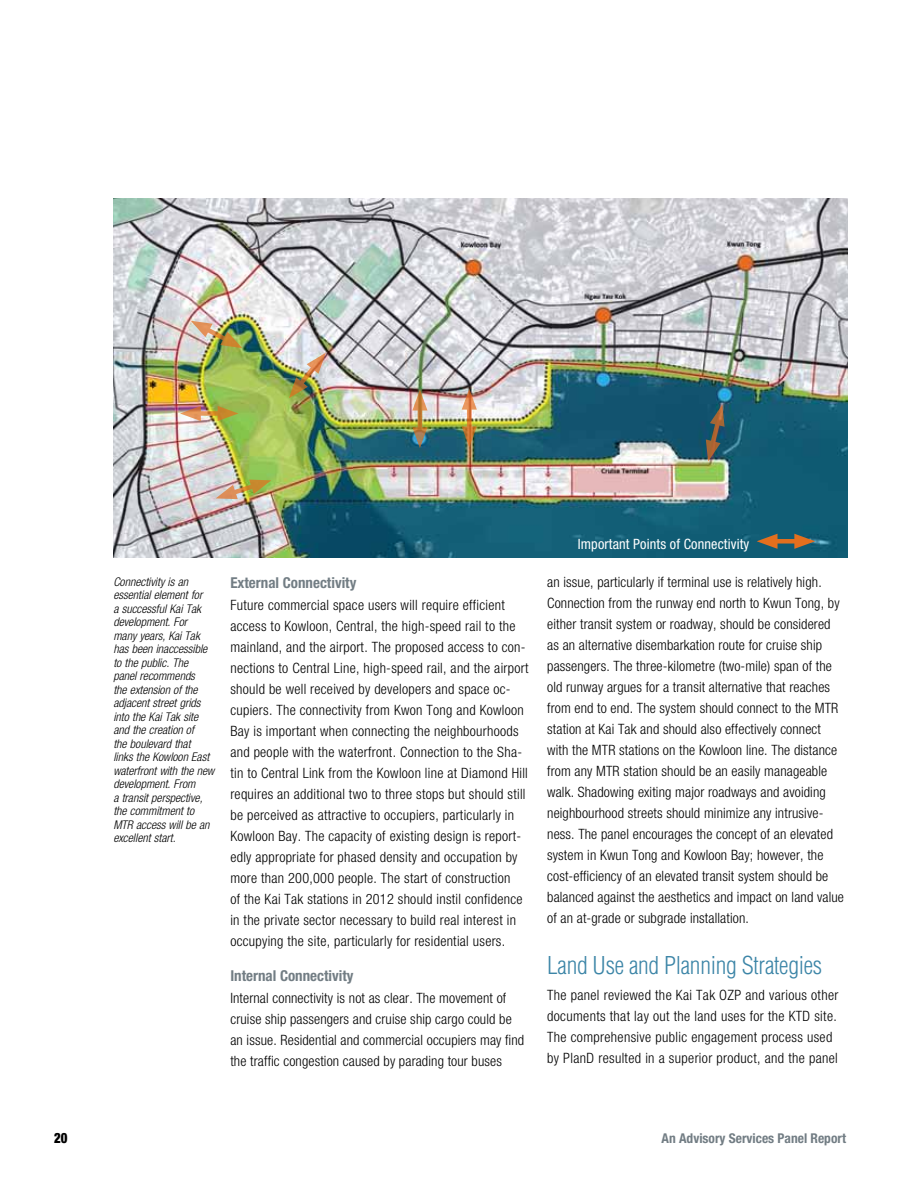
<style>
.page{position:relative;width:918px;height:1188px;background:#fff}
.page>*{position:absolute;margin:0;border:0;box-sizing:border-box;transform-origin:0 0}
.t1{font:300 condensed 24px "Helvetica LT Std";letter-spacing:-.01em;color:#3c85a7}
.t2{font:700 condensed 15px "Helvetica Neue";color:#727d84}
.t3{font:300 condensed 14.25px/21px "Helvetica Neue";letter-spacing:.02em;color:#000}
.t4{font:condensed 14.25px "Helvetica Neue";letter-spacing:.01em;color:#fff}
.t5{font:900 condensed 14.25px "Helvetica Neue";color:#000;scale:.9 1}
.t6{font:700 condensed 13.5px "Helvetica Neue";color:#727d84}
.t7{font:italic 300 condensed 12px/13.5px "Helvetica Neue";color:#000}
</style>
<div class="page">
<img style="left:113px;top:198px;width:735px;height:360px">
<svg style="left:216px;top:479px;width:55px;height:21px"></svg>
<svg style="left:191px;top:321px;width:51px;height:27px"></svg>
<img style="left:289px;top:353px;width:37px;height:45px">
<svg style="left:418px;top:411px;width:4px;height:16px"></svg>
<svg style="left:412px;top:427px;width:16px;height:21px"></svg>
<svg style="left:412px;top:390px;width:16px;height:21px"></svg>
<svg style="left:706px;top:405px;width:19px;height:56px"></svg>
<svg style="left:467px;top:410px;width:5px;height:16px"></svg>
<svg style="left:462px;top:426px;width:15px;height:21px"></svg>
<svg style="left:462px;top:389px;width:15px;height:21px"></svg>
<svg style="left:201px;top:411px;width:17px;height:5px"></svg>
<svg style="left:180px;top:406px;width:21px;height:15px"></svg>
<svg style="left:218px;top:406px;width:20px;height:15px"></svg>
<div style="left:769px;top:539px;width:34px;height:5px;background:#e36f1e"></div>
<svg style="left:757px;top:534px;width:21px;height:15px"></svg>
<svg style="left:794px;top:534px;width:21px;height:15px"></svg>
<p class="t7" style="left:113px;top:574px;width:103px">Connectivity is an essential element for<br>a successful Kai Tak development. For<br>many years, Kai Tak has been inaccessible to the public. The<br>panel recommends<br>the extension of the adjacent street grids into the Kai Tak site and the creation of<br>the boulevard that<br>links the Kowloon East waterfront with the new development. From<br>a transit perspective, the commitment to<br>MTR access will be an excellent start.</p>
<p class="t2" style="left:230px;top:573px;width:127px">External Connectivity</p>
<p class="t3" style="left:230px;top:594px;width:300px">Future commercial space users will require efficient access to Kowloon, Central, the high-speed rail to the mainland, and the airport. The proposed access to con&shy;nections to Central Line, high-speed rail, and the airport should be well received by developers and space oc&shy;cupiers. The connectivity from Kwon Tong and Kowloon Bay is important when connecting the neighbourhoods and people with the waterfront. Connection to the Sha&shy;tin to Central Link from the Kowloon line at Diamond Hill requires an additional two to three stops but should still be perceived as attractive to occupiers, particularly in Kowloon Bay. The capacity of existing design is report&shy;edly appropriate for phased density and occupation by more than 200,000 people. The start of construction<br>of the Kai Tak stations in 2012 should instil confidence in the private sector necessary to build real interest in occupying the site, particularly for residential users.</p>
<p class="t2" style="left:230px;top:966px;width:125px">Internal Connectivity</p>
<p class="t3" style="left:230px;top:987px;width:295px">Internal connectivity is not as clear. The movement of cruise ship passengers and cruise ship cargo could be an issue. Residential and commercial occupiers may find the traffic congestion caused by parading tour buses</p>
<p class="t4" style="left:578px;top:536px;width:173px">Important Points of Connectivity</p>
<p class="t3" style="left:547px;top:572px;width:298px">an issue, particularly if terminal use is relatively high.<br>Connection from the runway end north to Kwun Tong, by either transit system or roadway, should be considered as an alternative disembarkation route for cruise ship passengers. The three-kilometre (two-mile) span of the old runway argues for a transit alternative that reaches from end to end. The system should connect to the MTR station at Kai Tak and should also effectively connect with the MTR stations on the Kowloon line. The distance from any MTR station should be an easily manageable walk. Shadowing exiting major roadways and avoiding neighbourhood streets should minimize any intrusive&shy;ness. The panel encourages the concept of an elevated system in Kwun Tong and Kowloon Bay; however, the cost-efficiency of an elevated transit system should be balanced against the aesthetics and impact on land value of an at-grade or subgrade installation.</p>
<h1 class="t1" style="left:547px;top:951px;width:277px">Land Use and Planning Strategies</h1>
<p class="t3" style="left:547px;top:984px;width:293px">The panel reviewed the Kai Tak OZP and various other documents that lay out the land uses for the KTD site.<br>The comprehensive public engagement process used by PlanD resulted in a superior product, and the panel</p>
<p class="t5" style="left:54px;top:1129px;width:16px">20</p>
<p class="t6" style="left:662px;top:1130px;width:186px">An Advisory Services Panel Report</p>
</div>
